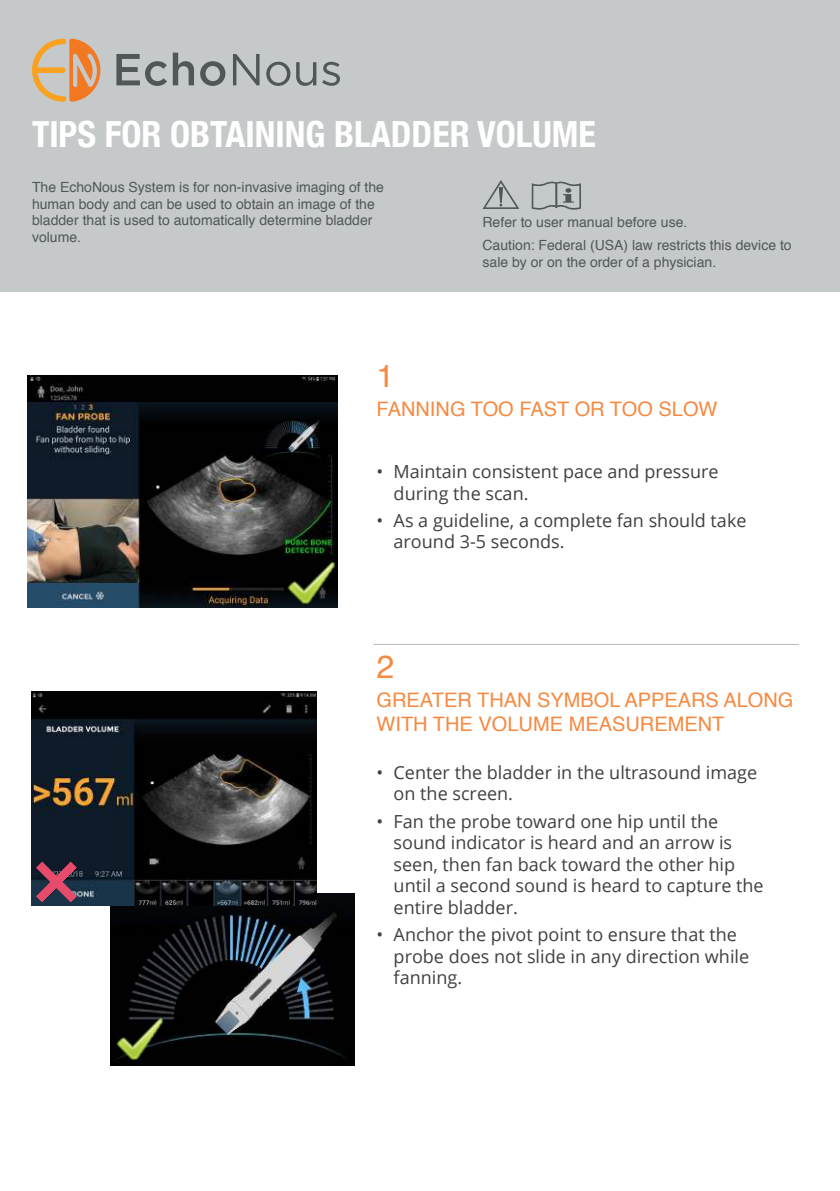
<style>
.page{position:relative;width:840px;height:1191px;background:#fff}
.page>*{position:absolute;margin:0;border:0;box-sizing:border-box;transform-origin:0 0}
.t1{font:700 condensed 36px "Helvetica Neue";color:#fff}
.t2{font:32px "Helvetica";color:#f68a42}
.t3{font:20px/24px "Helvetica";color:#f68a42}
.t4{font:18px/21.6px "Open Sans";color:#404041}
.t5{font:14px/16.8px "Helvetica";color:#515659}
</style>
<div class="page">
<img style="left:111px;top:894px;width:243px;height:171px">
<img style="left:27px;top:375px;width:310px;height:233px">
<div style="left:0;top:0;width:839px;height:291px;background:#c6c9ca"></div>
<hr style="left:373px;top:644px;width:425px;height:1px;background:#b7b9bb">
<svg style="left:531px;top:181px;width:49px;height:29px"></svg>
<svg style="left:482px;top:180px;width:37px;height:29px"></svg>
<svg style="left:32px;top:39px;width:68px;height:63px"></svg>
<svg style="left:116px;top:54px;width:51px;height:32px"></svg>
<svg style="left:173px;top:53px;width:21px;height:32px"></svg>
<svg style="left:200px;top:61px;width:25px;height:25px"></svg>
<svg style="left:233px;top:54px;width:26px;height:31px"></svg>
<svg style="left:266px;top:62px;width:24px;height:24px"></svg>
<svg style="left:296px;top:62px;width:20px;height:24px"></svg>
<svg style="left:322px;top:62px;width:18px;height:24px"></svg>
<img style="left:32px;top:692px;width:284px;height:213px">
<img style="left:287px;top:558px;width:48px;height:48px">
<img style="left:116px;top:1014px;width:48px;height:48px">
<img style="left:32px;top:850px;width:48px;height:56px">
<h1 class="t1" style="left:32px;top:112px;width:565px">TIPS FOR OBTAINING BLADDER VOLUME</h1>
<p class="t5" style="left:32px;top:180px;width:353px">The EchoNous System is for non-invasive imaging of the human body and can be used to obtain an image of the bladder that is used to automatically determine bladder volume.</p>
<h2 class="t2" style="left:376px;top:364px;width:19px">1</h2>
<p class="t5" style="left:482px;top:213px;width:310px;line-height:22.4px">Refer to user manual before use.<br>Caution: Federal (USA) law restricts this device to</p>
<p class="t5" style="left:482px;top:255px;width:235px">sale by or on the order of a physician.</p>
<p class="t3" style="left:376px;top:399px;width:342px">FANNING TOO FAST OR TOO SLOW</p>
<p class="t4" style="left:393px;top:460px;width:326px;text-indent:-17px">• Maintain consistent pace and pressure during the scan.</p>
<p class="t4" style="left:393px;top:509px;width:354px;text-indent:-17px">• As a guideline, a complete fan should take around 3-5 seconds.</p>
<h2 class="t2" style="left:376px;top:654px;width:19px">2</h2>
<p class="t3" style="left:376px;top:690px;width:418px">GREATER THAN SYMBOL APPEARS ALONG<br>WITH THE VOLUME MEASUREMENT</p>
<p class="t4" style="left:393px;top:761px;width:365px;text-indent:-17px">• Center the bladder in the ultrasound image on the screen.</p>
<p class="t4" style="left:393px;top:809px;width:371px;text-indent:-17px">• Fan the probe toward one hip until the sound indicator is heard and an arrow is seen, then fan back toward the other hip until a second sound is heard to capture the entire bladder.</p>
<p class="t4" style="left:393px;top:923px;width:357px;text-indent:-17px">• Anchor the pivot point to ensure that the probe does not slide in any direction while fanning.</p>
</div>
